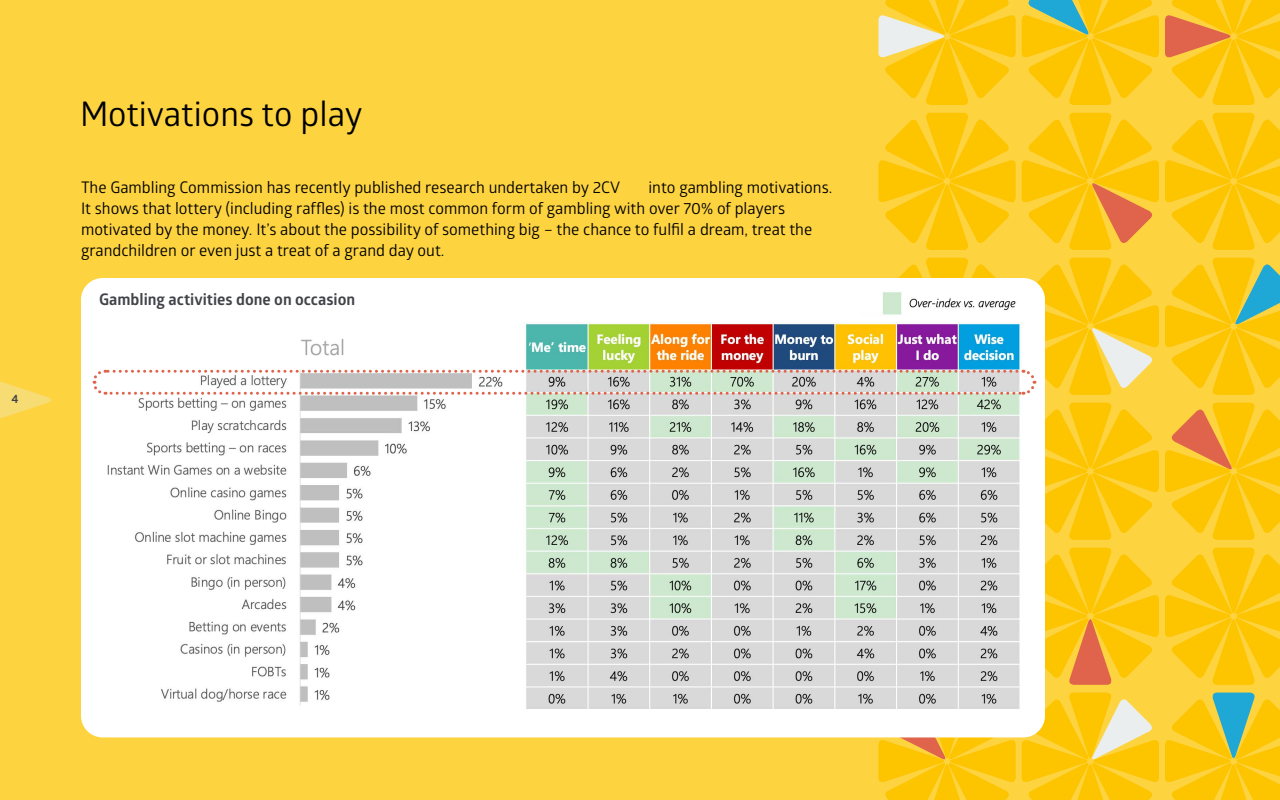
<style>
.page{position:relative;width:1280px;height:800px;background:#fdd340}
.page>*{position:absolute;margin:0;border:0;box-sizing:border-box;transform-origin:0 0}
.t1{font:34px "Glober";color:#000}
.t2{font:16px/21px "Glober";color:#000}
.t3{font:700 16px "Glober";color:#414349}
.t4{font:700 12px "Glober";color:#414349}
</style>
<div class="page">
<svg style="left:1165px;top:0;width:115px;height:105px"></svg>
<svg style="left:1022px;top:0;width:137px;height:105px"></svg>
<svg style="left:878px;top:0;width:138px;height:105px"></svg>
<svg style="left:1165px;top:113px;width:115px;height:137px"></svg>
<svg style="left:1022px;top:113px;width:137px;height:137px"></svg>
<svg style="left:878px;top:113px;width:138px;height:137px"></svg>
<svg style="left:1165px;top:258px;width:115px;height:137px"></svg>
<svg style="left:1165px;top:403px;width:115px;height:137px"></svg>
<svg style="left:1045px;top:403px;width:114px;height:137px"></svg>
<svg style="left:1165px;top:548px;width:115px;height:137px"></svg>
<svg style="left:1045px;top:548px;width:114px;height:137px"></svg>
<svg style="left:1165px;top:693px;width:115px;height:107px"></svg>
<svg style="left:1022px;top:693px;width:137px;height:107px"></svg>
<svg style="left:878px;top:737px;width:138px;height:63px"></svg>
<div style="left:81px;top:278px;width:964px;height:459px;background:#fff;border-radius:22px"></div>
<img style="left:107px;top:397px;width:913px;height:312px">
<svg style="left:91px;top:258px;width:1068px;height:139px"></svg>
<svg style="left:0;top:381px;width:51px;height:38px"></svg>
<p class="t4" style="left:12px;top:390px;width:8px">4</p>
<h1 class="t1" style="left:80px;top:90px;width:284px">Motivations to play</h1>
<p class="t2" style="left:81px;top:177px;width:541px">The Gambling Commission has recently published research undertaken by 2CV</p>
<p class="t2" style="left:81px;top:177px;width:753px;text-indent:567px">into gambling motivations.<br>It shows that lottery (including raffles) is the most common form of gambling with over 70% of players motivated by the money. It’s about the possibility of something big – the chance to fulfil a dream, treat the grandchildren or even just a treat of a grand day out.</p>
<p class="t3" style="left:99px;top:289px;width:258px">Gambling activities done on occasion</p>
</div>
